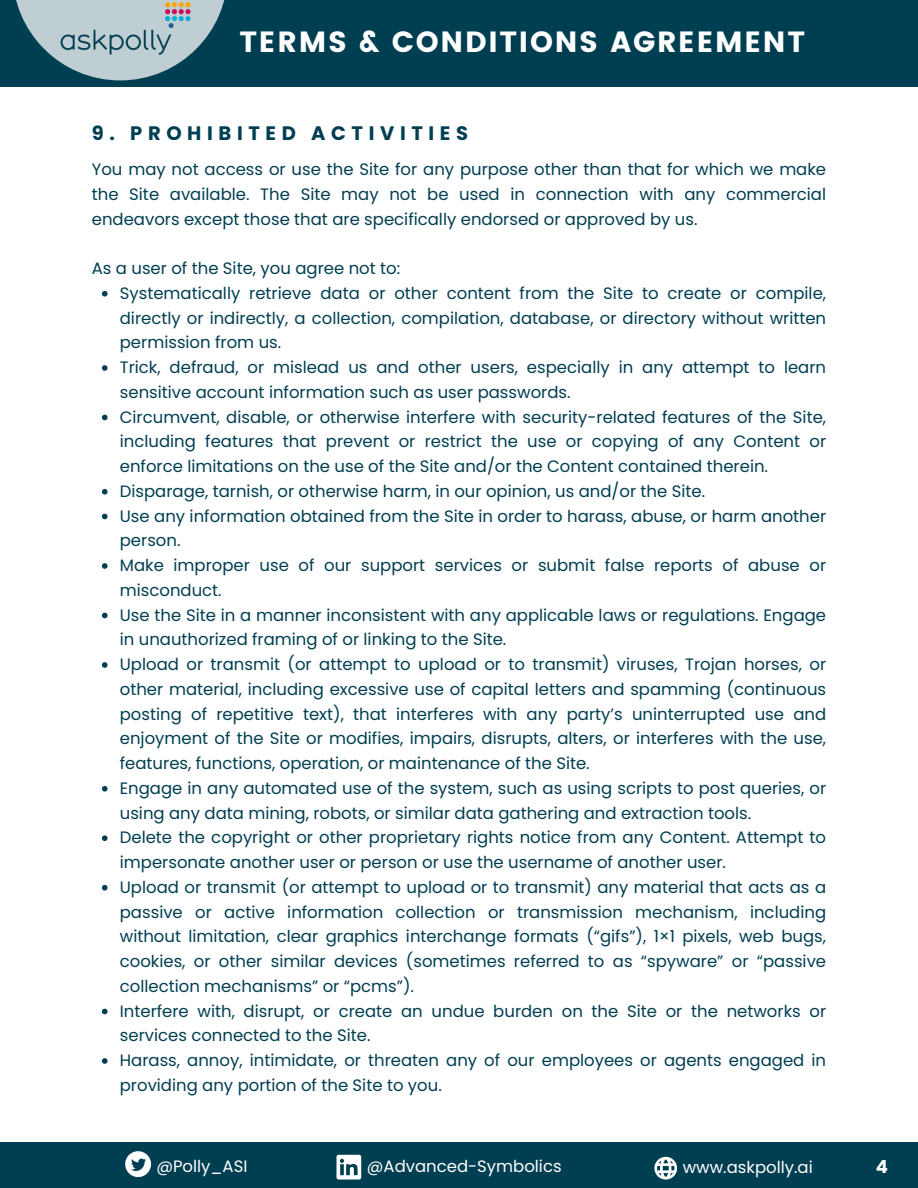
<style>
.page{position:relative;width:918px;height:1188px;background:#fff}
.page>*{position:absolute;margin:0;border:0;box-sizing:border-box;transform-origin:0 0}
.t1{font:29.25px "Poppins";letter-spacing:.06em;color:#fff}
.t2{font:700 19.5px "Poppins";letter-spacing:.29em;color:#003e51}
.t3{font:700 18px "Poppins";color:#fff}
.t4{font:16.5px/24.8px "Poppins";color:#003e51}
.t5{font:16.5px "Poppins";color:#fff}
</style>
<div class="page">
<div style="left:0;top:0;width:918px;height:87px;background:#003e51"></div>
<div style="left:0;top:1143px;width:918px;height:45px;background:#003e51"></div>
<svg style="left:125px;top:1151px;width:26px;height:26px"></svg>
<svg style="left:337px;top:1155px;width:24px;height:25px"></svg>
<svg style="left:654px;top:1157px;width:23px;height:22px"></svg>
<svg style="left:16px;top:0;width:209px;height:80px"></svg>
<img style="left:54px;top:0;width:142px;height:60px">
<svg style="left:102px;top:291px;width:6px;height:6px"></svg>
<svg style="left:102px;top:365px;width:6px;height:6px"></svg>
<svg style="left:102px;top:415px;width:6px;height:5px"></svg>
<svg style="left:102px;top:489px;width:6px;height:6px"></svg>
<svg style="left:102px;top:514px;width:6px;height:5px"></svg>
<svg style="left:102px;top:563px;width:6px;height:6px"></svg>
<svg style="left:102px;top:613px;width:6px;height:5px"></svg>
<svg style="left:102px;top:662px;width:6px;height:6px"></svg>
<svg style="left:102px;top:786px;width:6px;height:6px"></svg>
<svg style="left:102px;top:835px;width:6px;height:6px"></svg>
<svg style="left:102px;top:885px;width:6px;height:6px"></svg>
<svg style="left:102px;top:1009px;width:6px;height:5px"></svg>
<svg style="left:102px;top:1058px;width:6px;height:6px"></svg>
<p class="t1" style="left:240px;top:25px;width:567px">TERMS &amp; CONDITIONS AGREEMENT</p>
<p class="t2" style="left:92px;top:120px;width:378px">9. PROHIBITED ACTIVITIES</p>
<p class="t4" style="left:92px;top:157px;width:736px;text-align:justify">You may not access or use the Site for any purpose other than that for which we make the Site available. The Site may not be used in connection with any commercial endeavors except those that are specifically endorsed or approved by us.</p>
<p class="t4" style="left:92px;top:256px;width:310px">As a user of the Site, you agree not to:</p>
<p class="t4" style="left:120px;top:281px;width:708px;text-align:justify">Systematically retrieve data or other content from the Site to create or compile, directly or indirectly, a collection, compilation, database, or directory without written permission from us.</p>
<p class="t4" style="left:120px;top:355px;width:708px">Trick, defraud, or mislead us and other users, especially in any attempt to learn sensitive account information such as user passwords.</p>
<p class="t4" style="left:120px;top:404px;width:708px;text-align:justify">Circumvent, disable, or otherwise interfere with security-related features of the Site, including features that prevent or restrict the use or copying of any Content or enforce limitations on the use of the Site and/or the Content contained therein.</p>
<p class="t4" style="left:120px;top:479px;width:587px">Disparage, tarnish, or otherwise harm, in our opinion, us and/or the Site.</p>
<p class="t4" style="left:120px;top:503px;width:708px">Use any information obtained from the Site in order to harass, abuse, or harm another person.</p>
<p class="t4" style="left:120px;top:553px;width:708px">Make improper use of our support services or submit false reports of abuse or misconduct.</p>
<p class="t4" style="left:120px;top:602px;width:708px">Use the Site in a manner inconsistent with any applicable laws or regulations. Engage in unauthorized framing of or linking to the Site.</p>
<p class="t4" style="left:120px;top:652px;width:708px;text-align:justify">Upload or transmit (or attempt to upload or to transmit) viruses, Trojan horses, or other material, including excessive use of capital letters and spamming (continuous posting of repetitive text), that interferes with any party’s uninterrupted use and enjoyment of the Site or modifies, impairs, disrupts, alters, or interferes with the use, features, functions, operation, or maintenance of the Site.</p>
<p class="t4" style="left:120px;top:776px;width:708px">Engage in any automated use of the system, such as using scripts to post queries, or using any data mining, robots, or similar data gathering and extraction tools.</p>
<p class="t4" style="left:120px;top:825px;width:708px">Delete the copyright or other proprietary rights notice from any Content. Attempt to impersonate another user or person or use the username of another user.</p>
<p class="t4" style="left:120px;top:875px;width:708px;text-align:justify">Upload or transmit (or attempt to upload or to transmit) any material that acts as a passive or active information collection or transmission mechanism, including without limitation, clear graphics interchange formats (“gifs”), 1×1 pixels, web bugs, cookies, or other similar devices (sometimes referred to as “spyware” or “passive collection mechanisms” or “pcms”).</p>
<p class="t4" style="left:120px;top:998px;width:708px">Interfere with, disrupt, or create an undue burden on the Site or the networks or services connected to the Site.</p>
<p class="t4" style="left:120px;top:1048px;width:708px">Harass, annoy, intimidate, or threaten any of our employees or agents engaged in providing any portion of the Site to you.</p>
<h2 class="t5" style="left:156px;top:1154px;width:93px">@Polly_ASI</h2>
<p class="t5" style="left:367px;top:1154px;width:196px">@Advanced-Symbolics</p>
<p class="t5" style="left:683px;top:1155px;width:132px">www.askpolly.ai</p>
<p class="t3" style="left:876px;top:1154px;width:14px">4</p>
</div>
